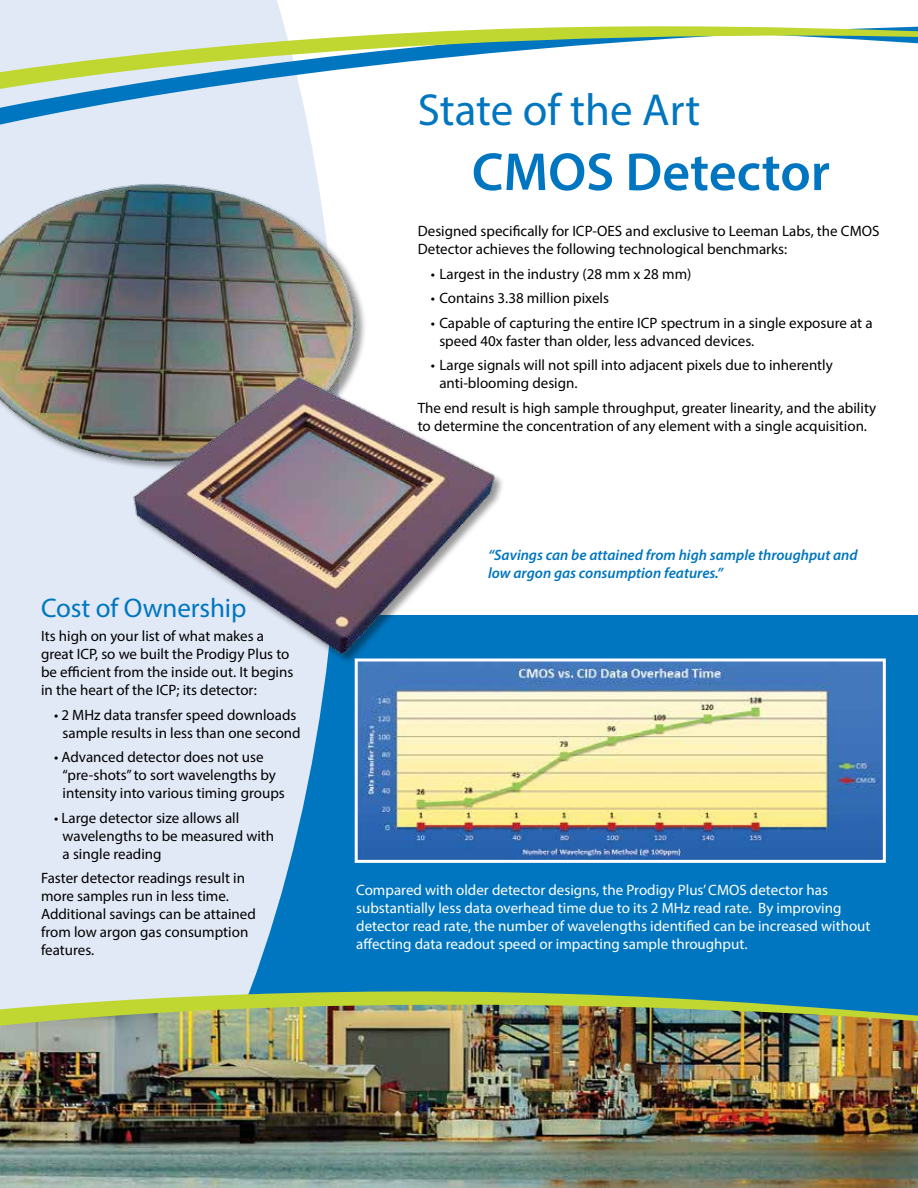
<style>
.page{position:relative;width:918px;height:1188px;background:#fff}
.page>*{position:absolute;margin:0;border:0;box-sizing:border-box;transform-origin:0 0}
.t1{font:600 54px "Myriad Pro";color:#0076c0}
.t2{font:45px "Myriad Pro";color:#0076c0}
.t3{font:27px "Myriad Pro";letter-spacing:-.005em;color:#0076c0}
.t4{font:15px/18px "Myriad Pro";color:#000}
.t5{font:15px/18px "Myriad Pro";color:#fff}
.t6{font:italic 600 15px/18px "Myriad Pro";color:#0076c0}
</style>
<div class="page">
<div style="left:0;top:616px;width:918px;height:445px;background:#0076c0"></div>
<svg style="left:0;top:133px;width:326px;height:852px;fill:#e1e9f6"></svg>
<svg style="left:0;top:0;width:309px;height:133px;fill:#e1e9f6"></svg>
<svg style="left:0;top:19px;width:918px;height:77px"></svg>
<img style="left:0;top:1064px;width:918px;height:124px">
<img style="left:0;top:985px;width:918px;height:79px">
<img style="left:0;top:168px;width:365px;height:307px">
<img style="left:114px;top:359px;width:399px;height:317px">
<img style="left:359px;top:662px;width:523px;height:197px">
<div style="left:355px;top:658px;width:531px;height:205px;border:3px solid #fff"></div>
<h3 class="t3" style="left:41px;top:591px;width:207px">Cost of Ownership</h3>
<p class="t4" style="left:41px;top:627px;width:254px">Its high on your list of what makes a great ICP, so we built the Prodigy Plus to be efficient from the inside out. It begins in the heart of the ICP; its detector:</p>
<p class="t4" style="left:54px;top:706px;width:248px;text-align:center">• 2 MHz data transfer speed downloads sample results in less than one second</p>
<p class="t4" style="left:63px;top:748px;width:224px;text-indent:-9px">• Advanced detector does not use “pre-shots” to sort wavelengths by intensity into various timing groups</p>
<p class="t4" style="left:63px;top:808px;width:213px;text-indent:-9px">• Large detector size allows all wavelengths to be measured with a single reading</p>
<p class="t4" style="left:41px;top:869px;width:216px">Faster detector readings result in more samples run in less time.<br>Additional savings can be attained from low argon gas consumption features.</p>
<h2 class="t2" style="left:418px;top:82px;width:284px">State of the Art</h2>
<h1 class="t1" style="left:472px;top:138px;width:360px">CMOS Detector</h1>
<p class="t4" style="left:418px;top:222px;width:463px">Designed specifically for ICP-OES and exclusive to Leeman Labs, the CMOS<br>Detector achieves the following technological benchmarks:</p>
<p class="t4" style="left:431px;top:264px;width:262px">• Largest in the industry (28 mm x 28 mm)</p>
<p class="t4" style="left:431px;top:289px;width:180px">• Contains 3.38 million pixels</p>
<p class="t4" style="left:439px;top:313px;width:435px;text-indent:-9px">• Capable of capturing the entire ICP spectrum in a single exposure at a speed 40x faster than older, less advanced devices.</p>
<p class="t4" style="left:439px;top:356px;width:395px;text-indent:-9px">• Large signals will not spill into adjacent pixels due to inherently anti-blooming design.</p>
<p class="t4" style="left:418px;top:398px;width:460px">The end result is high sample throughput, greater linearity, and the ability to determine the concentration of any element with a single acquisition.</p>
<p class="t6" style="left:488px;top:546px;width:371px">“Savings can be attained from high sample throughput and low argon gas consumption features.”</p>
<p class="t5" style="left:356px;top:881px;width:516px">Compared with older detector designs, the Prodigy Plus’ CMOS detector has substantially less data overhead time due to its 2 MHz read rate. By improving detector read rate, the number of wavelengths identified can be increased without affecting data readout speed or impacting sample throughput.</p>
</div>
